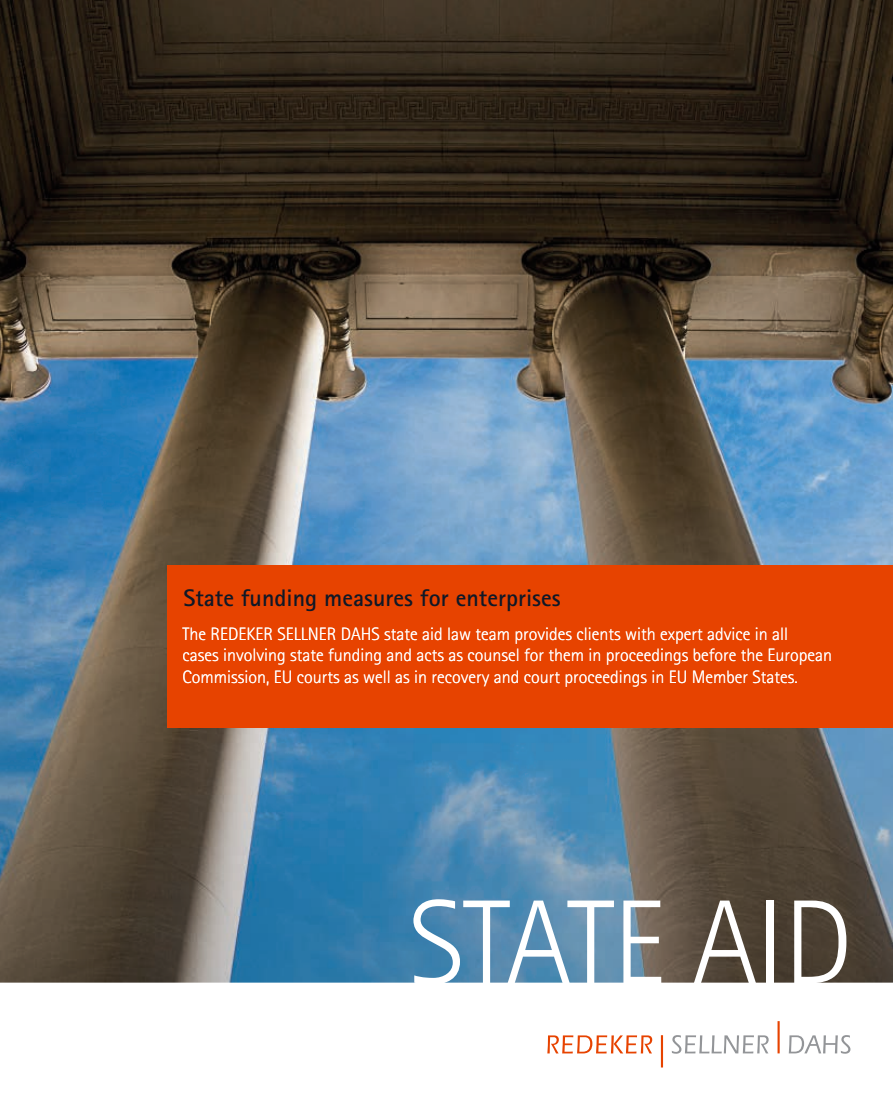
<style>
.page{position:relative;width:893px;height:1106px;background:#fff}
.page>*{position:absolute;margin:0;border:0;box-sizing:border-box;transform-origin:0 0}
.t1{font:300 120px "Rotis Sans Serif";letter-spacing:-.01em;color:#fff}
.t2{font:700 24px "Rotis Sans Serif";color:#0f1827}
.t3{font:300 18px/21.6px "Rotis Sans Serif";color:#ffede6}
</style>
<div class="page">
<svg style="left:672px;top:1035px;width:97px;height:18px"></svg>
<svg style="left:789px;top:1035px;width:61px;height:18px"></svg>
<hr style="left:777px;top:1021px;width:3px;height:32px;background:#e74300">
<hr style="left:661px;top:1035px;width:2px;height:32px;background:#e74300">
<svg style="left:547px;top:1035px;width:105px;height:18px"></svg>
<img style="left:0;top:0;width:893px;height:982px">
<div style="left:167px;top:566px;width:726px;height:162px;background:#e74300"></div>
<h2 class="t2" style="left:183px;top:582px;width:379px">State funding measures for enterprises</h2>
<p class="t3" style="left:182px;top:622px;width:651px">The REDEKER SELLNER DAHS state aid law team provides clients with expert advice in all<br>cases involving state funding and acts as counsel for them in proceedings before the European<br>Commission, EU courts as well as in recovery and court proceedings in EU Member States.</p>
<h1 class="t1" style="left:409px;top:874px;width:445px">STATE AID</h1>
</div>
